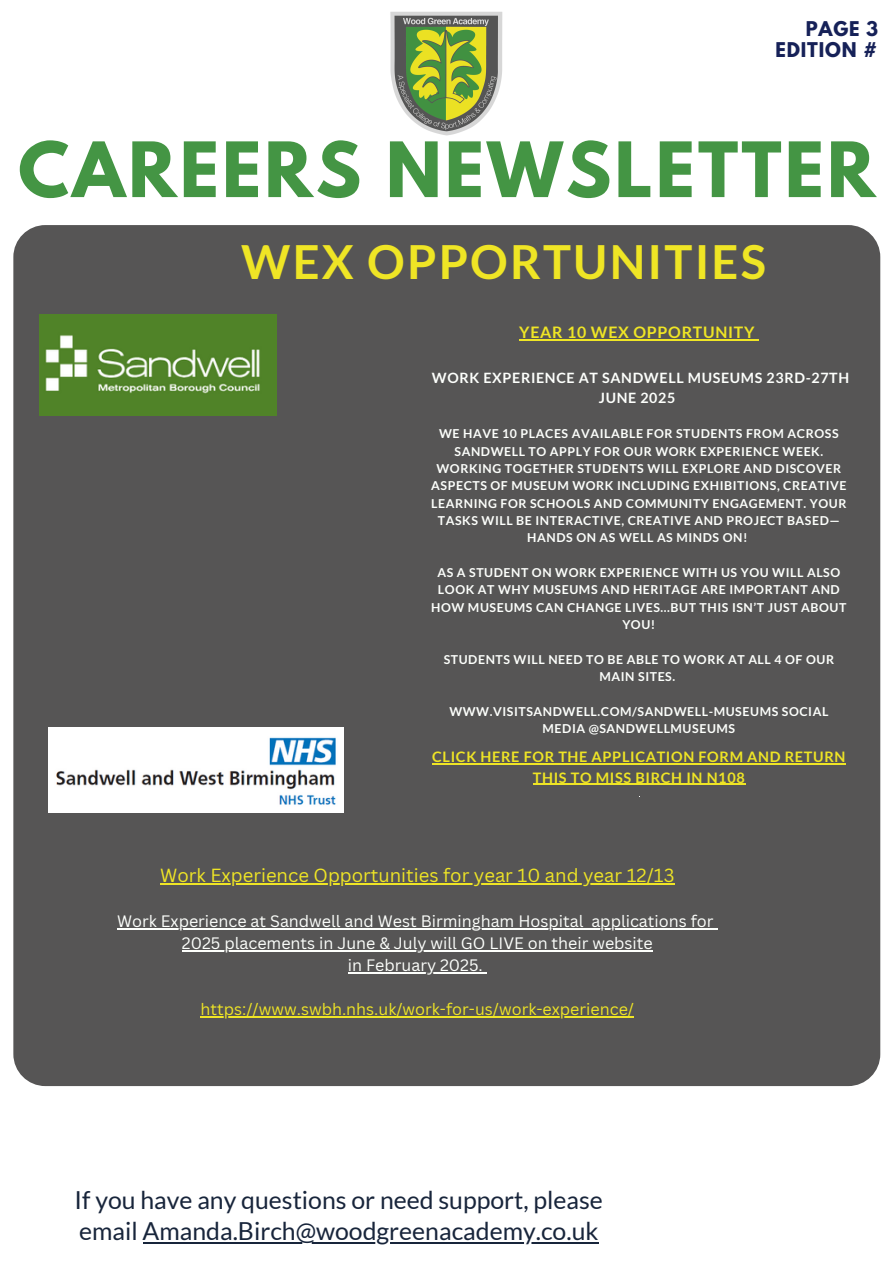
<style>
.page{position:relative;width:894px;height:1264px;background:#fff}
.page>*{position:absolute;margin:0;border:0;box-sizing:border-box;transform-origin:0 0}
.t1{font:700 67.5px "League Spartan";letter-spacing:.045em;color:#449544}
.t2{font:700 47.1px "Lato";letter-spacing:.045em;color:#efe525}
.t3{font:24.75px/31.7px "Lato";color:#18253b}
.t4{font:18.45px "Canva Sans";color:#efe525}
.t5{font:700 18px/20.2px "League Spartan";letter-spacing:.045em;color:#162158;text-align:right}
.t6{font:16.05px "Canva Sans";color:#fdfffc}
.t7{font:16.05px "Canva Sans";color:#efe525}
.t8{font:700 15.9px "Lato";letter-spacing:.045em;color:#efe525}
.t9{font:700 14.4px/20.2px "Lato";letter-spacing:.045em;color:#efe525;text-align:center}
.t10{font:700 14.25px/20.1px "Lato";letter-spacing:.045em;color:#fdfffc;text-align:center}
.t11{font:700 12.3px/17.4px "Lato";letter-spacing:.045em;color:#fdfffc;text-align:center}
</style>
<div class="page">
<div style="left:13px;top:225px;width:867px;height:861px;background:#565555;border-radius:32px"></div>
<img style="left:390px;top:11px;width:113px;height:125px">
<img style="left:49px;top:727px;width:295px;height:85px">
<img style="left:40px;top:314px;width:236px;height:101px">
<hr style="left:143px;top:1241px;width:455px;height:2px;background:#18253b">
<hr style="left:519px;top:339px;width:236px;height:1px;background:#efe525">
<hr style="left:432px;top:763px;width:413px;height:1px;background:#efe525">
<hr style="left:532px;top:783px;width:213px;height:1px;background:#efe525">
<hr style="left:160px;top:883px;width:514px;height:1px;background:#efe525">
<hr style="left:117px;top:928px;width:466px;height:2px;background:#fdfffc">
<svg style="left:583px;top:928px;width:8px;height:2px"></svg>
<hr style="left:591px;top:928px;width:122px;height:2px;background:#fdfffc">
<hr style="left:182px;top:950px;width:470px;height:2px;background:#fdfffc">
<hr style="left:348px;top:972px;width:134px;height:1px;background:#fdfffc">
<hr style="left:200px;top:1016px;width:434px;height:1px;background:#efe525">
<h2 class="t5" style="left:775px;top:21px;width:104px">PAGE 3<br>EDITION #</h2>
<p class="t1" style="left:18px;top:136px;width:858px">CAREERS NEWSLETTER</p>
<p class="t2" style="left:241px;top:232px;width:526px">WEX OPPORTUNITIES</p>
<p class="t8" style="left:519px;top:322px;width:236px">YEAR 10 WEX OPPORTUNITY</p>
<h6 class="t10" style="left:431px;top:367px;width:419px">WORK EXPERIENCE AT SANDWELL MUSEUMS 23RD-27TH<br>JUNE 2025</h6>
<p class="t11" style="left:431px;top:425px;width:416px">WE HAVE 10 PLACES AVAILABLE FOR STUDENTS FROM ACROSS SANDWELL TO APPLY FOR OUR WORK EXPERIENCE WEEK.<br>WORKING TOGETHER STUDENTS WILL EXPLORE AND DISCOVER ASPECTS OF MUSEUM WORK INCLUDING EXHIBITIONS, CREATIVE LEARNING FOR SCHOOLS AND COMMUNITY ENGAGEMENT. YOUR TASKS WILL BE INTERACTIVE, CREATIVE AND PROJECT BASED— HANDS ON AS WELL AS MINDS ON!</p>
<p class="t11" style="left:431px;top:563px;width:416px">AS A STUDENT ON WORK EXPERIENCE WITH US YOU WILL ALSO LOOK AT WHY MUSEUMS AND HERITAGE ARE IMPORTANT AND HOW MUSEUMS CAN CHANGE LIVES...BUT THIS ISN’T JUST ABOUT YOU!</p>
<p class="t11" style="left:443px;top:650px;width:392px">STUDENTS WILL NEED TO BE ABLE TO WORK AT ALL 4 OF OUR<br>MAIN SITES.</p>
<p class="t11" style="left:449px;top:702px;width:380px">WWW.VISITSANDWELL.COM/SANDWELL-MUSEUMS SOCIAL<br>MEDIA @SANDWELLMUSEUMS</p>
<p class="t9" style="left:432px;top:746px;width:414px">CLICK HERE FOR THE APPLICATION FORM AND RETURN<br>THIS TO MISS BIRCH IN N108</p>
<p class="t4" style="left:160px;top:862px;width:515px">Work Experience Opportunities for year 10 and year 12/13</p>
<h5 class="t6" style="left:117px;top:910px;width:467px">Work Experience at Sandwell and West Birmingham Hospital</h5>
<p class="t6" style="left:591px;top:910px;width:124px">applications for</p>
<p class="t6" style="left:182px;top:932px;width:472px">2025 placements in June &amp; July will GO LIVE on their website</p>
<p class="t6" style="left:348px;top:953px;width:136px">in February 2025.</p>
<p class="t7" style="left:200px;top:997px;width:435px">https://www.swbh.nhs.uk/work-for-us/work-experience/</p>
<h4 class="t3" style="left:75px;top:1183px;width:529px">If you have any questions or need support, please email Amanda.Birch@woodgreenacademy.co.uk</h4>
</div>
